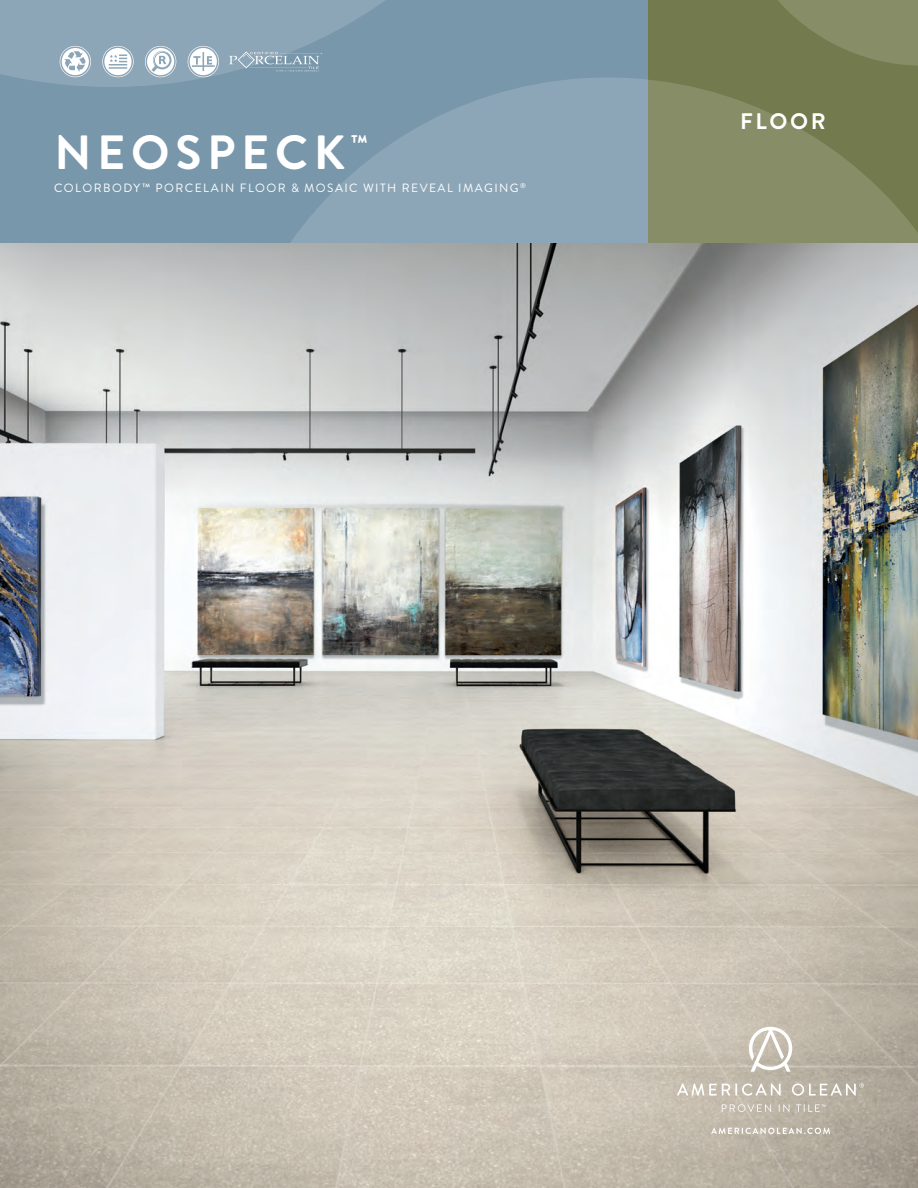
<style>
.page{position:relative;width:918px;height:1188px;background:#fff}
.page>*{position:absolute;margin:0;border:0;box-sizing:border-box;transform-origin:0 0}
.t1{font:700 48px "Brandon Grotesque";letter-spacing:.12em;color:#fff}
.t2{font:700 22.5px "Brandon Grotesque";letter-spacing:.12em;color:#fff}
.t3{font:12px "Brandon Grotesque";letter-spacing:.12em;color:#fff}
</style>
<div class="page">
<div style="left:0;top:0;width:648px;height:243px;background:#7997ab"></div>
<div style="left:648px;top:0;width:270px;height:243px;background:#737a4d"></div>
<svg style="left:0;top:0;width:385px;height:87px;fill:#8ca6b7"></svg>
<svg style="left:290px;top:77px;width:628px;height:166px"></svg>
<svg style="left:778px;top:0;width:140px;height:66px"></svg>
<img style="left:0;top:243px;width:918px;height:945px">
<svg style="left:711px;top:1128px;width:119px;height:6px"></svg>
<svg style="left:749px;top:1027px;width:43px;height:45px"></svg>
<svg style="left:677px;top:1084px;width:104px;height:12px"></svg>
<svg style="left:792px;top:1083px;width:72px;height:13px"></svg>
<svg style="left:722px;top:1104px;width:49px;height:8px"></svg>
<svg style="left:779px;top:1104px;width:10px;height:8px"></svg>
<svg style="left:796px;top:1104px;width:30px;height:8px"></svg>
<svg style="left:60px;top:46px;width:31px;height:31px"></svg>
<svg style="left:102px;top:46px;width:32px;height:31px"></svg>
<svg style="left:145px;top:46px;width:31px;height:31px"></svg>
<svg style="left:188px;top:46px;width:31px;height:31px"></svg>
<svg style="left:229px;top:51px;width:93px;height:21px"></svg>
<h1 class="t1" style="left:54px;top:119px;width:315px">NEOSPECK<sup>™</sup></h1>
<p class="t3" style="left:54px;top:180px;width:473px">COLORBODY™ PORCELAIN FLOOR &amp; MOSAIC WITH REVEAL IMAGING<sup>®</sup></p>
<h2 class="t2" style="left:740px;top:106px;width:87px">FLOOR</h2>
</div>
